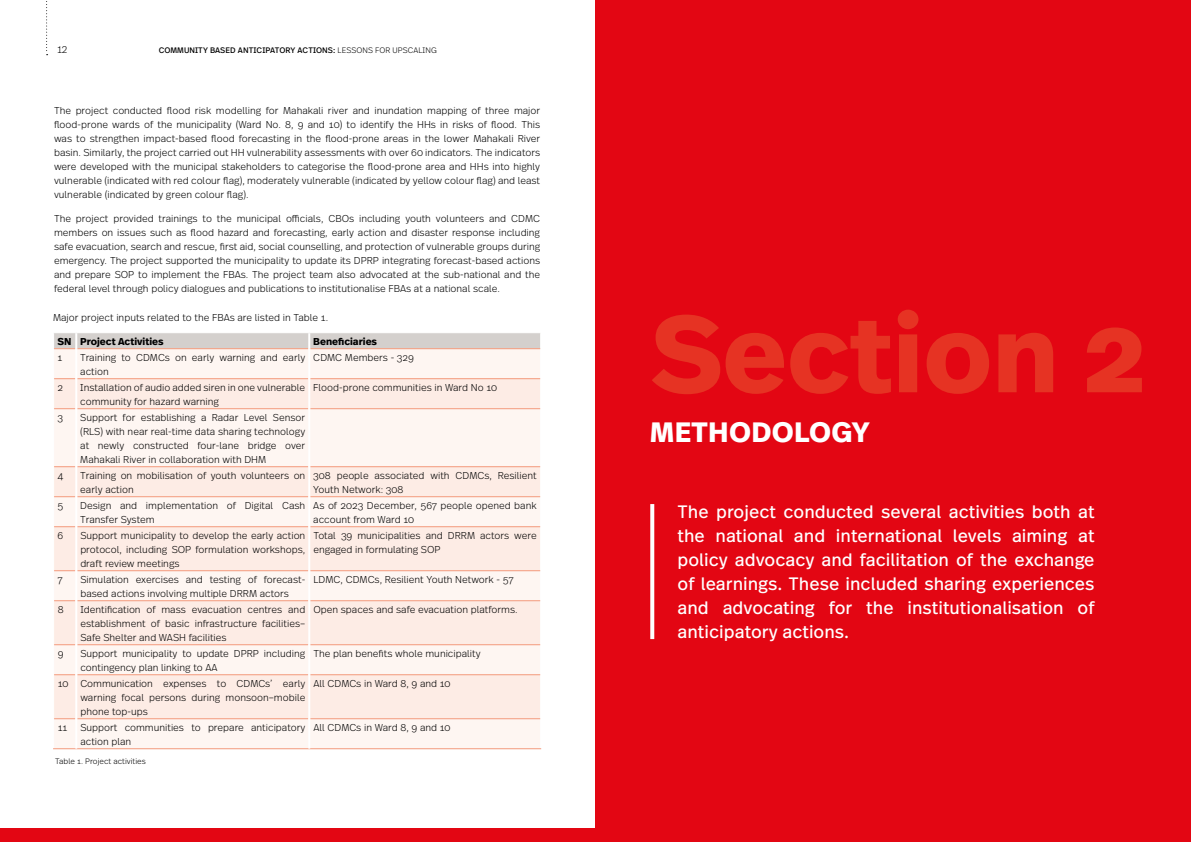
<style>
.page{position:relative;width:1191px;height:842px;background:#fff}
.page>*{position:absolute;margin:0;border:0;box-sizing:border-box;transform-origin:0 0}
.t1{font:700 108.2px "Real Text OT";color:#e63323}
.t2{font:700 28px "Real Text OT";letter-spacing:.01em;color:#fff}
.t3{font:18px/24px "Real Text OT";color:#fff;text-align:justify}
.t4{font:300 10px/14px "Real Text OT";color:#000}
.t5{font:700 10px "Real Text OT";color:#000}
.t6{font:8px "Real Text OT";letter-spacing:.01em;color:#000}
.t7{font:300 8px "Real Text OT";color:#000}
.s1{font-weight:300}
</style>
<div class="page">
<div style="left:0;top:828px;width:1191px;height:14px;background:#e30613"></div>
<svg style="left:46px;top:1px;width:2px;height:54px"></svg>
<div style="left:54px;top:349px;width:486px;height:399px;background:#fef6f2"></div>
<svg style="left:54px;top:379px;width:486px;height:339px;fill:#fdece5"></svg>
<svg style="left:54px;top:378px;width:21px;height:1px"></svg>
<hr style="left:77px;top:378px;width:231px;height:1px;background:#f3997b">
<hr style="left:310px;top:378px;width:230px;height:1px;background:#f3997b">
<svg style="left:54px;top:408px;width:21px;height:1px"></svg>
<hr style="left:77px;top:408px;width:231px;height:1px;background:#f3997b">
<hr style="left:310px;top:408px;width:230px;height:1px;background:#f3997b">
<svg style="left:54px;top:466px;width:21px;height:1px"></svg>
<hr style="left:77px;top:466px;width:231px;height:1px;background:#f3997b">
<hr style="left:310px;top:466px;width:230px;height:1px;background:#f3997b">
<svg style="left:54px;top:496px;width:21px;height:1px"></svg>
<hr style="left:77px;top:496px;width:231px;height:1px;background:#f3997b">
<hr style="left:310px;top:496px;width:230px;height:1px;background:#f3997b">
<svg style="left:54px;top:526px;width:21px;height:1px"></svg>
<hr style="left:77px;top:526px;width:231px;height:1px;background:#f3997b">
<hr style="left:310px;top:526px;width:230px;height:1px;background:#f3997b">
<svg style="left:54px;top:570px;width:21px;height:1px"></svg>
<hr style="left:77px;top:570px;width:231px;height:1px;background:#f3997b">
<hr style="left:310px;top:570px;width:230px;height:1px;background:#f3997b">
<svg style="left:54px;top:600px;width:21px;height:1px"></svg>
<hr style="left:77px;top:600px;width:231px;height:1px;background:#f3997b">
<hr style="left:310px;top:600px;width:230px;height:1px;background:#f3997b">
<svg style="left:54px;top:644px;width:21px;height:1px"></svg>
<hr style="left:77px;top:644px;width:231px;height:1px;background:#f3997b">
<hr style="left:310px;top:644px;width:230px;height:1px;background:#f3997b">
<svg style="left:54px;top:674px;width:21px;height:1px"></svg>
<hr style="left:77px;top:674px;width:231px;height:1px;background:#f3997b">
<hr style="left:310px;top:674px;width:230px;height:1px;background:#f3997b">
<svg style="left:54px;top:718px;width:21px;height:1px"></svg>
<hr style="left:77px;top:718px;width:231px;height:1px;background:#f3997b">
<hr style="left:310px;top:718px;width:230px;height:1px;background:#f3997b">
<svg style="left:53px;top:748px;width:22px;height:1px"></svg>
<hr style="left:76px;top:748px;width:233px;height:1px;background:#f3997b">
<hr style="left:309px;top:748px;width:232px;height:1px;background:#f3997b">
<svg style="left:54px;top:333px;width:487px;height:16px"></svg>
<hr style="left:75px;top:349px;width:2px;height:30px;background:#fff">
<hr style="left:308px;top:349px;width:2px;height:30px;background:#fff">
<hr style="left:75px;top:379px;width:2px;height:30px;background:#fff">
<hr style="left:308px;top:379px;width:2px;height:30px;background:#fff">
<hr style="left:75px;top:409px;width:2px;height:58px;background:#fff">
<hr style="left:308px;top:409px;width:2px;height:58px;background:#fff">
<hr style="left:75px;top:467px;width:2px;height:30px;background:#fff">
<hr style="left:308px;top:467px;width:2px;height:30px;background:#fff">
<hr style="left:75px;top:497px;width:2px;height:30px;background:#fff">
<hr style="left:308px;top:497px;width:2px;height:30px;background:#fff">
<hr style="left:75px;top:527px;width:2px;height:44px;background:#fff">
<hr style="left:308px;top:527px;width:2px;height:44px;background:#fff">
<hr style="left:75px;top:571px;width:2px;height:30px;background:#fff">
<hr style="left:308px;top:571px;width:2px;height:30px;background:#fff">
<hr style="left:75px;top:601px;width:2px;height:44px;background:#fff">
<hr style="left:308px;top:601px;width:2px;height:44px;background:#fff">
<hr style="left:75px;top:645px;width:2px;height:30px;background:#fff">
<hr style="left:308px;top:645px;width:2px;height:30px;background:#fff">
<hr style="left:75px;top:675px;width:2px;height:44px;background:#fff">
<hr style="left:308px;top:675px;width:2px;height:44px;background:#fff">
<hr style="left:75px;top:719px;width:2px;height:30px;background:#fff">
<hr style="left:308px;top:719px;width:2px;height:30px;background:#fff">
<div style="left:595px;top:0;width:596px;height:842px;background:#e30613"></div>
<svg style="left:650px;top:504px;width:4px;height:135px"></svg>
<p class="t4" style="left:57px;top:43px;width:12px">12</p>
<p class="t6" style="left:159px;top:46px;width:280px">COMMUNITY BASED ANTICIPATORY ACTIONS: <span class="s1">LESSONS FOR UPSCALING</span></p>
<p class="t4" style="left:54px;top:104px;width:488px;text-align:justify">The project conducted flood risk modelling for Mahakali river and inundation mapping of three major flood-prone wards of the municipality (Ward No. 8, 9 and 10) to identify the HHs in risks of flood. This was to strengthen impact-based flood forecasting in the flood-prone areas in the lower Mahakali River basin. Similarly, the project carried out HH vulnerability assessments with over 60 indicators. The indicators were developed with the municipal stakeholders to categorise the flood-prone area and HHs into highly vulnerable (indicated with red colour flag), moderately vulnerable (indicated by yellow colour flag) and least vulnerable (indicated by green colour flag).</p>
<p class="t4" style="left:54px;top:212px;width:488px;text-align:justify">The project provided trainings to the municipal officials, CBOs including youth volunteers and CDMC members on issues such as flood hazard and forecasting, early action and disaster response including safe evacuation, search and rescue, first aid, social counselling, and protection of vulnerable groups during emergency. The project supported the municipality to update its DPRP integrating forecast-based actions and prepare SOP to implement the FBAs. The project team also advocated at the sub-national and the federal level through policy dialogues and publications to institutionalise FBAs at a national scale.</p>
<p class="t4" style="left:53px;top:310px;width:277px">Major project inputs related to the FBAs are listed in Table 1.</p>
<p class="t5" style="left:58px;top:335px;width:108px">SN Project Activities</p>
<p class="t5" style="left:313px;top:335px;width:65px">Beneficiaries</p>
<p class="t4" style="left:58px;top:350px;width:6px">1</p>
<p class="t4" style="left:80px;top:350px;width:226px">Training to CDMCs on early warning and early action</p>
<p class="t4" style="left:313px;top:350px;width:102px">CDMC Members - 329</p>
<p class="t4" style="left:58px;top:380px;width:7px">2</p>
<p class="t4" style="left:80px;top:380px;width:226px">Installation of audio added siren in one vulnerable community for hazard warning</p>
<p class="t4" style="left:313px;top:380px;width:185px">Flood-prone communities in Ward No 10</p>
<p class="t4" style="left:58px;top:410px;width:7px">3</p>
<p class="t4" style="left:80px;top:410px;width:226px;text-align:justify">Support for establishing a Radar Level Sensor (RLS) with near real-time data sharing technology at newly constructed four-lane bridge over Mahakali River in collaboration with DHM</p>
<p class="t4" style="left:58px;top:468px;width:7px">4</p>
<p class="t4" style="left:80px;top:468px;width:226px">Training on mobilisation of youth volunteers on early action</p>
<p class="t4" style="left:313px;top:468px;width:225px">308 people associated with CDMCs, Resilient<br>Youth Network: 308</p>
<p class="t4" style="left:58px;top:498px;width:7px">5</p>
<p class="t4" style="left:80px;top:498px;width:226px">Design and implementation of Digital Cash<br>Transfer System</p>
<p class="t4" style="left:313px;top:498px;width:225px">As of 2023 December, 567 people opened bank account from Ward 10</p>
<p class="t4" style="left:58px;top:528px;width:7px">6</p>
<p class="t4" style="left:80px;top:528px;width:226px;text-align:justify">Support municipality to develop the early action protocol, including SOP formulation workshops, draft review meetings</p>
<p class="t4" style="left:313px;top:528px;width:225px">Total 39 municipalities and DRRM actors were engaged in formulating SOP</p>
<p class="t4" style="left:58px;top:572px;width:6px">7</p>
<p class="t4" style="left:80px;top:572px;width:226px">Simulation exercises and testing of forecast&shy;based actions involving multiple DRRM actors</p>
<p class="t4" style="left:313px;top:572px;width:202px">LDMC, CDMCs, Resilient Youth Network - 57</p>
<p class="t4" style="left:58px;top:602px;width:7px">8</p>
<p class="t4" style="left:80px;top:602px;width:226px;text-align:justify">Identification of mass evacuation centres and establishment of basic infrastructure facilities– Safe Shelter and WASH facilities</p>
<p class="t4" style="left:313px;top:602px;width:206px">Open spaces and safe evacuation platforms.</p>
<p class="t4" style="left:58px;top:646px;width:7px">9</p>
<p class="t4" style="left:80px;top:646px;width:226px">Support municipality to update DPRP including contingency plan linking to AA</p>
<p class="t4" style="left:313px;top:646px;width:169px">The plan benefits whole municipality</p>
<p class="t4" style="left:80px;top:676px;width:226px;text-align:justify;text-indent:-23px">10 Communication expenses to CDMCs’ early warning focal persons during monsoon–mobile phone top-ups</p>
<p class="t4" style="left:313px;top:676px;width:139px">All CDMCs in Ward 8, 9 and 10</p>
<p class="t4" style="left:58px;top:720px;width:11px">11</p>
<p class="t4" style="left:80px;top:720px;width:226px">Support communities to prepare anticipatory action plan</p>
<p class="t4" style="left:313px;top:720px;width:139px">All CDMCs in Ward 8, 9 and 10</p>
<p class="t7" style="left:55px;top:756px;width:92px">Table 1. Project activities</p>
<h1 class="t1" style="left:650px;top:283px;width:496px">Section 2</h1>
<h2 class="t2" style="left:650px;top:414px;width:221px">METHODOLOGY</h2>
<p class="t3" style="left:677px;top:500px;width:419px">The project conducted several activities both at the national and international levels aiming at policy advocacy and facilitation of the exchange of learnings. These included sharing experiences and advocating for the institutionalisation of anticipatory actions.</p>
</div>
